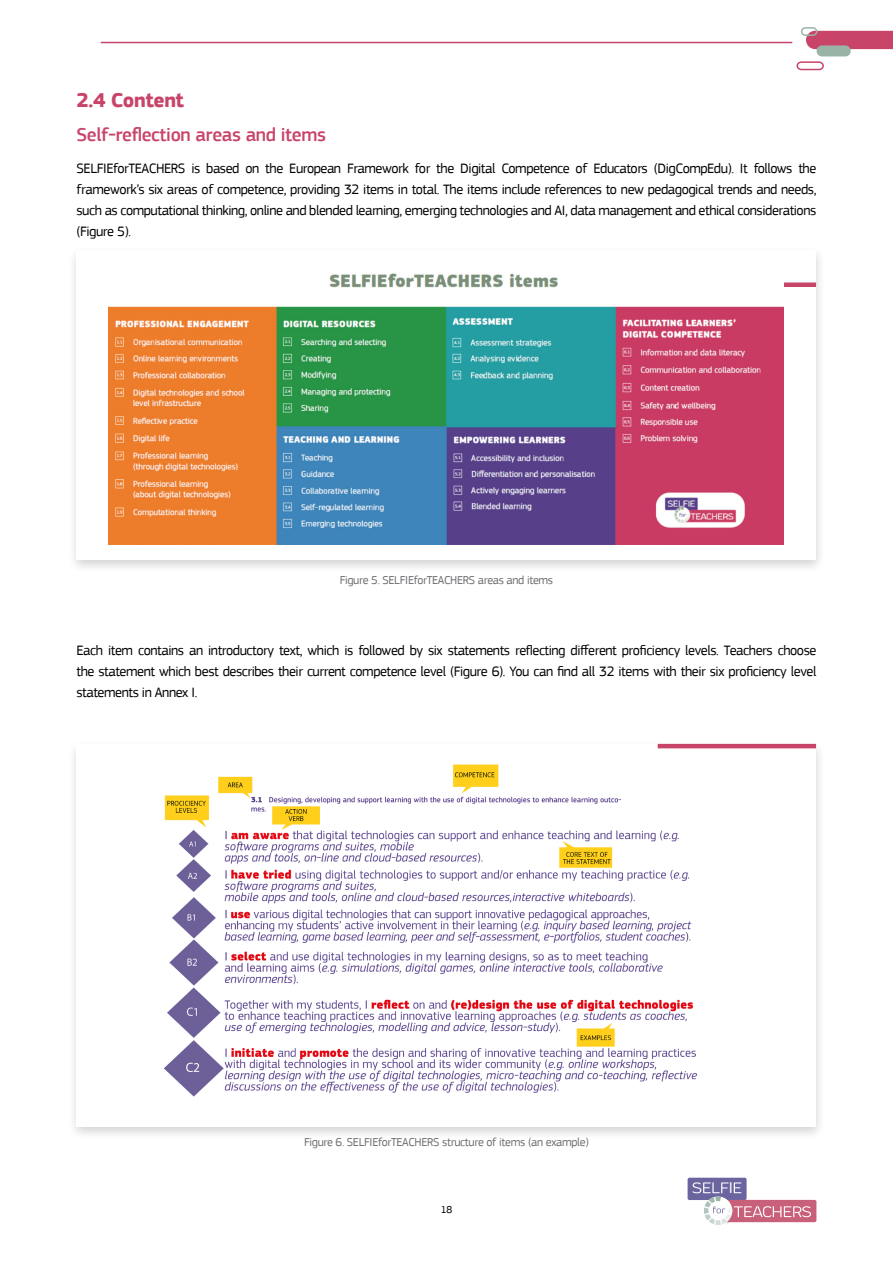
<style>
.page{position:relative;width:893px;height:1263px;background:#fff}
.page>*{position:absolute;margin:0;border:0;box-sizing:border-box;transform-origin:0 0}
.Body{font:700 21px "PF Square Sans Pro";letter-spacing:-.02em;color:#c84469}
.t1{font:500 19.5px "PF Square Sans Pro";letter-spacing:-.02em;color:#c84469}
.t2{font:16.5px "PF Square Sans Pro";color:#fff}
.Body-2{font:14.25px/21px "PF Square Sans Pro";letter-spacing:-.03em;color:#000;text-align:justify}
.Figura_X{font:12px "PF Square Sans Pro";letter-spacing:-.025em;color:#6c6d70}
.t3{font:10.5px "PF Square Sans Pro";color:#000}
</style>
<div class="page">
<div style="left:688px;top:1178px;width:59px;height:22px;background:#6a659f;border-radius:2px"></div>
<svg style="left:692px;top:1182px;width:124px;height:43px"></svg>
<div style="left:67px;top:739px;width:758px;height:402px;background:#231f20;opacity:.5"></div>
<div style="left:77px;top:745px;width:739px;height:382px;background:#fff"></div>
<div style="left:67px;top:245px;width:758px;height:329px;background:#231f20;opacity:.5"></div>
<div style="left:77px;top:251px;width:739px;height:309px;background:#fff"></div>
<div style="left:660px;top:282px;width:154px;height:5px;background:#c84469"></div>
<hr style="left:660px;top:744px;width:154px;height:4px;background:#c84469">
<img style="left:109px;top:273px;width:674px;height:272px">
<img style="left:163px;top:764px;width:535px;height:333px">
<svg style="left:806px;top:31px;width:87px;height:18px"></svg>
<svg style="left:796px;top:61px;width:28px;height:10px"></svg>
<div style="left:801px;top:27px;width:16px;height:9px;border:2px solid #9ab3a7;border-radius:4px"></div>
<div style="left:817px;top:45px;width:34px;height:11px;background:#9ab3a7;border-radius:5px"></div>
<hr style="left:101px;top:42px;width:691px;height:1px;background:#c84469">
<p class="Body" style="left:77px;top:88px;width:109px">2.4 Content</p>
<h3 class="t1" style="left:77px;top:123px;width:251px">Self-reflection areas and items</h3>
<p class="Body-2" style="left:77px;top:157px;width:741px">SELFIEforTEACHERS is based on the European Framework for the Digital Competence of Educators (DigCompEdu). It follows the framework’s six areas of competence, providing 32 items in total. The items include references to new pedagogical trends and needs, such as computational thinking, online and blended learning, emerging technologies and AI, data management and ethical considerations (Figure 5).</p>
<p class="Figura_X" style="left:340px;top:573px;width:215px">Figure 5. SELFIEforTEACHERS areas and items</p>
<p class="Body-2" style="left:77px;top:640px;width:741px">Each item contains an introductory text, which is followed by six statements reflecting different proficiency levels. Teachers choose the statement which best describes their current competence level (Figure 6). You can find all 32 items with their six proficiency level statements in Annex I.</p>
<p class="Figura_X" style="left:304px;top:1135px;width:286px">Figure 6. SELFIEforTEACHERS structure of items (an example)</p>
<p class="t3" style="left:441px;top:1203px;width:13px">18</p>
<p class="t2" style="left:729px;top:1178px;width:6px">I</p>
</div>
